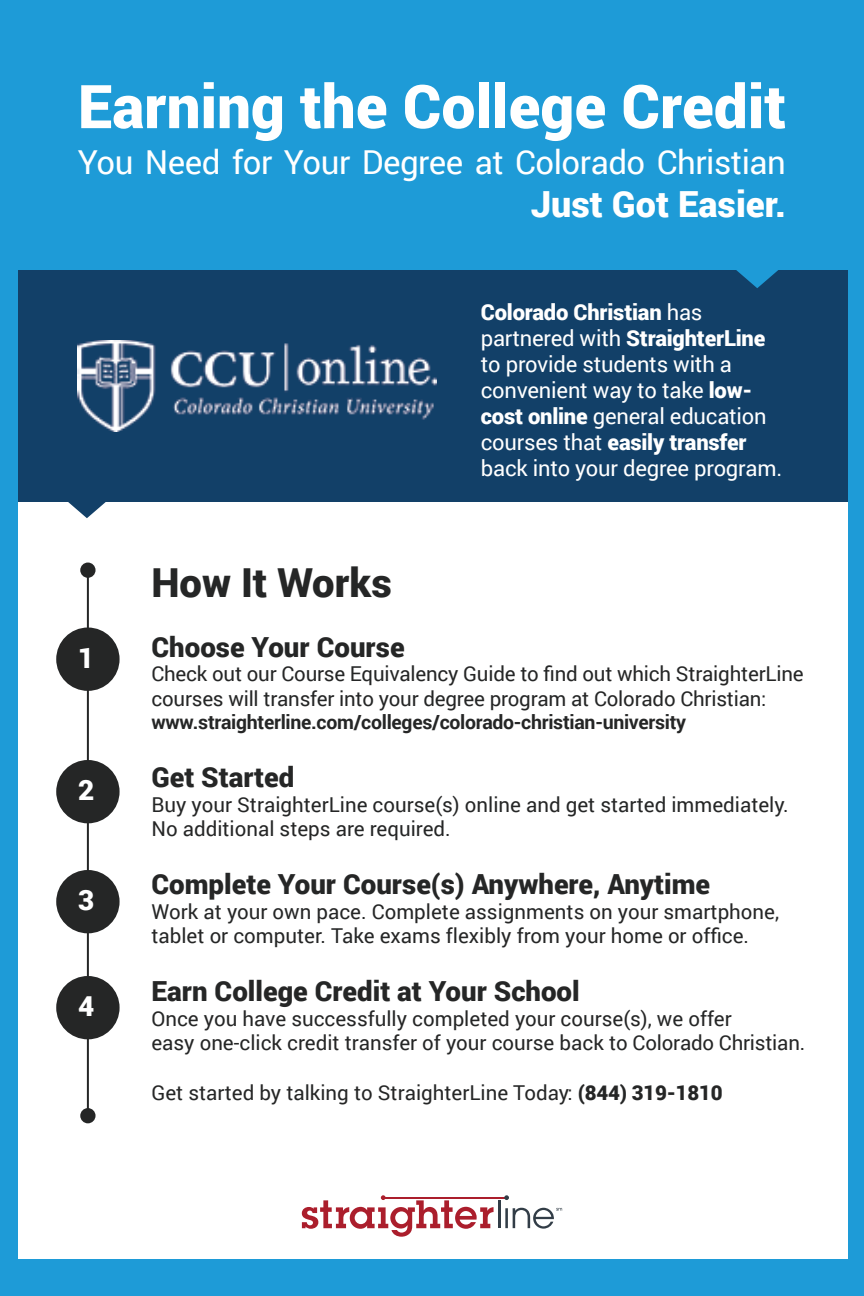
<style>
.page{position:relative;width:864px;height:1296px;background:#1e9bd7}
.page>*{position:absolute;margin:0;border:0;box-sizing:border-box;transform-origin:0 0}
.t1{font:900 60.4px "Roboto";color:#fff}
.t2{font:900 40px "Roboto";color:#252626}
.t3{font:900 36px "Roboto";color:#fff}
.t4{font:33px "Roboto";letter-spacing:-.015em;color:#fff}
.t5{font:900 28px "Roboto";color:#fff}
.t6{font:900 27.6px "Roboto";color:#252626}
.t7{font:22px/26px "Roboto";letter-spacing:-.01em;color:#fff}
.t8{font:20.6px/24.6px "Roboto";color:#252626}
.t9{font:700 19.6px "Roboto";letter-spacing:-.015em;color:#252626}
.s1{font-weight:900}
</style>
<div class="page">
<div style="left:18px;top:270px;width:830px;height:232px;background:#124068"></div>
<div style="left:18px;top:502px;width:830px;height:757px;background:#fff"></div>
<img style="left:78px;top:340px;width:359px;height:92px">
<hr style="left:383px;top:1197px;width:124px;height:2px;background:#ab1e2c">
<svg style="left:302px;top:1195px;width:192px;height:42px"></svg>
<hr style="left:498px;top:1200px;width:3px;height:28px;background:#323d47">
<svg style="left:504px;top:1195px;width:5px;height:5px"></svg>
<svg style="left:505px;top:1208px;width:57px;height:21px"></svg>
<svg style="left:736px;top:270px;width:42px;height:18px"></svg>
<svg style="left:68px;top:502px;width:38px;height:16px"></svg>
<div style="left:80px;top:563px;width:16px;height:15px;background:#252626;border-radius:50%"></div>
<div style="left:80px;top:1108px;width:16px;height:15px;background:#252626;border-radius:50%"></div>
<hr style="left:87px;top:574px;width:2px;height:541px;background:#252626">
<div style="left:56px;top:628px;width:64px;height:63px;background:#252626;border-radius:50%"></div>
<div style="left:56px;top:760px;width:64px;height:63px;background:#252626;border-radius:50%"></div>
<div style="left:56px;top:870px;width:64px;height:63px;background:#252626;border-radius:50%"></div>
<div style="left:56px;top:976px;width:64px;height:63px;background:#252626;border-radius:50%"></div>
<h1 class="t1" style="left:78px;top:64px;width:710px">Earning the College Credit</h1>
<h3 class="t4" style="left:78px;top:139px;width:710px">You Need for Your Degree at Colorado Christian</h3>
<h3 class="t3" style="left:530px;top:179px;width:257px">Just Got Easier.</h3>
<h3 class="t5" style="left:78px;top:638px;width:18px">1</h3>
<h3 class="t5" style="left:78px;top:771px;width:18px">2</h3>
<h3 class="t5" style="left:78px;top:881px;width:18px">3</h3>
<h3 class="t5" style="left:78px;top:987px;width:18px">4</h3>
<p class="t7" style="left:481px;top:298px;width:303px"><span class="s1">Colorado Christian</span> has partnered with <span class="s1">StraighterLine </span>to provide students with a convenient way to take <span class="s1">low&shy;cost online</span> general education courses that <span class="s1">easily transfer </span>back into your degree program.</p>
<h2 class="t2" style="left:151px;top:554px;width:242px">How It Works</h2>
<h3 class="t6" style="left:151px;top:627px;width:255px">Choose Your Course</h3>
<p class="t8" style="left:151px;top:661px;width:654px">Check out our Course Equivalency Guide to find out which StraighterLine courses will transfer into your degree program at Colorado Christian:</p>
<p class="t9" style="left:151px;top:709px;width:536px">www.straighterline.com/colleges/colorado-christian-university</p>
<h3 class="t6" style="left:151px;top:758px;width:144px">Get Started</h3>
<p class="t8" style="left:151px;top:791px;width:639px">Buy your StraighterLine course(s) online and get started immediately.<br>No additional steps are required.</p>
<h3 class="t6" style="left:151px;top:865px;width:560px">Complete Your Course(s) Anywhere, Anytime</h3>
<p class="t8" style="left:151px;top:898px;width:629px">Work at your own pace. Complete assignments on your smartphone, tablet or computer. Take exams flexibly from your home or office.</p>
<h3 class="t6" style="left:151px;top:972px;width:430px">Earn College Credit at Your School</h3>
<p class="t8" style="left:151px;top:1005px;width:655px">Once you have successfully completed your course(s), we offer<br>easy one-click credit transfer of your course back to Colorado Christian.</p>
<p class="t8" style="left:151px;top:1079px;width:573px">Get started by talking to StraighterLine Today: <span class="s1">(844) 319-1810</span></p>
</div>
